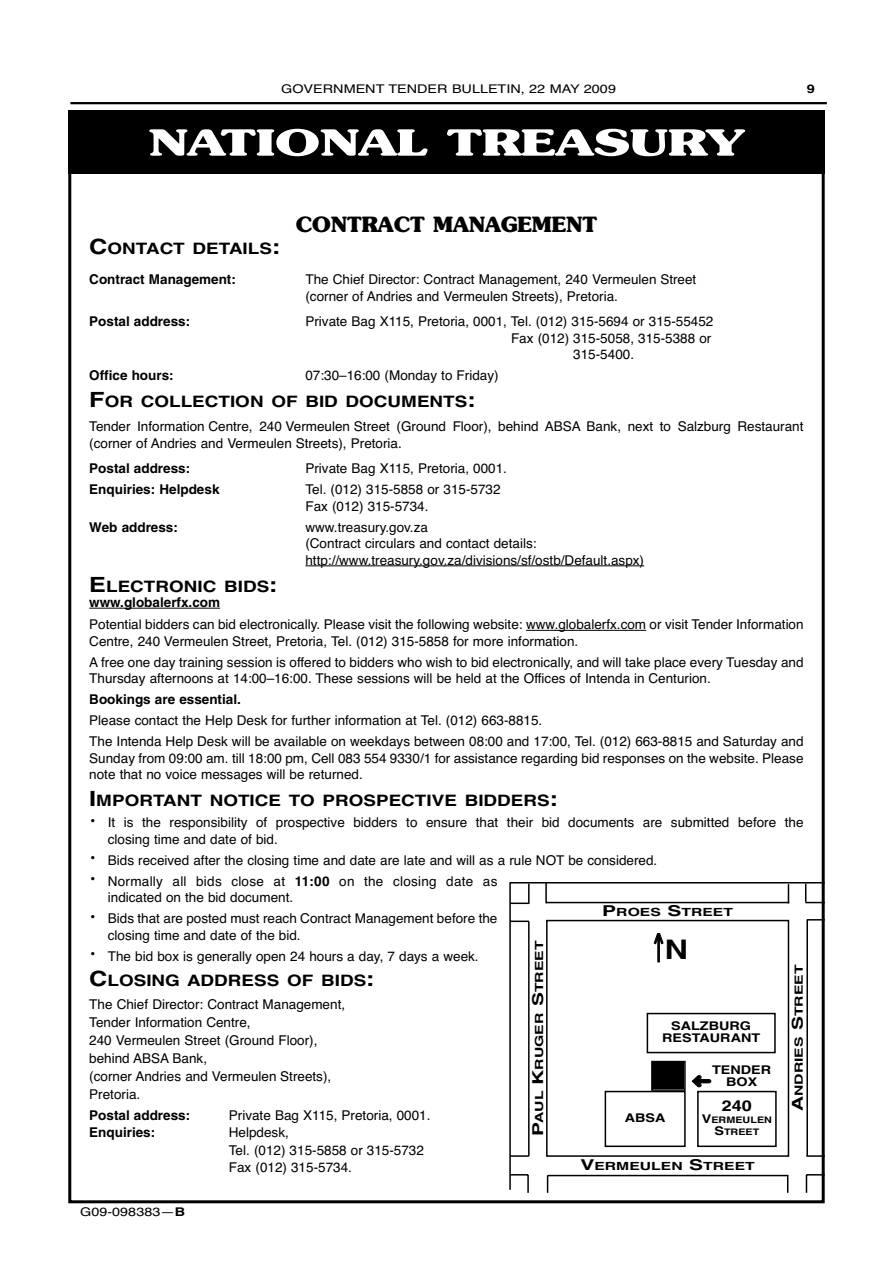
<style>
.page{position:relative;width:893px;height:1263px;background:#fff}
.page>*{position:absolute;margin:0;border:0;box-sizing:border-box;transform-origin:0 0}
.t1{font:700 36px "Souvenir";color:#fff;scale:1.4 1}
.t2{font:700 27px "Helvetica";color:#000;scale:1.2 1}
.t3{font:700 21px "Souvenir";color:#000}
.t4{font:700 15.75px "Helvetica";color:#000;scale:1.2 1}
.t5{font:700 15px "Helvetica";color:#000;scale:1.2 1}
.t6{font:13.5px/16.5px "Helvetica";color:#000}
.t7{font:700 13.5px "Helvetica";color:#000}
.t8{font:13.5px/16.5px "Helvetica";letter-spacing:.02em;color:#000}
.t9{font:12px "Helvetica";color:#000;scale:1.2 1}
.t10{font:700 12px/12px "Helvetica";color:#000;text-align:center;scale:1.2 1}
.t11{font:700 11.25px "Helvetica";color:#000;scale:1.4 1}
.t12{font:700 9px/12px "Helvetica";color:#000;text-align:center;scale:1.2 1}
.s1{font-size:21px}
.s2{font-size:15px}
.s3{font-weight:700}
.s4{font-size:12px}
</style>
<div class="page">
<hr style="left:70px;top:102px;width:756px;height:2px;background:#000">
<hr style="left:305px;top:566px;width:63px;height:1px;background:#000">
<hr style="left:368px;top:566px;width:52px;height:1px;background:#000">
<svg style="left:419px;top:566px;width:25px;height:1px"></svg>
<hr style="left:444px;top:566px;width:200px;height:1px;background:#000">
<hr style="left:89px;top:608px;width:32px;height:1px;background:#000">
<hr style="left:120px;top:608px;width:100px;height:1px;background:#000">
<svg style="left:526px;top:630px;width:28px;height:1px"></svg>
<hr style="left:554px;top:630px;width:92px;height:1px;background:#000">
<div style="left:68px;top:110px;width:756px;height:64px;background:#000"></div>
<svg style="left:511px;top:881px;width:314px;height:313px"></svg>
<div style="left:697px;top:1091px;width:79px;height:56px;border:2px solid #000"></div>
<div style="left:604px;top:1091px;width:81px;height:56px;border:2px solid #000"></div>
<div style="left:646px;top:1013px;width:129px;height:40px;border:2px solid #000"></div>
<div style="left:652px;top:1062px;width:32px;height:27px;background:#000"></div>
<div style="left:651px;top:1061px;width:34px;height:30px;border:2px solid #000"></div>
<svg style="left:528px;top:884px;width:1px;height:20px"></svg>
<svg style="left:511px;top:921px;width:18px;height:1px"></svg>
<svg style="left:805px;top:884px;width:1px;height:18px"></svg>
<svg style="left:806px;top:919px;width:18px;height:2px"></svg>
<hr style="left:510px;top:882px;width:314px;height:2px;background:#000">
<hr style="left:509px;top:882px;width:2px;height:308px;background:#000">
<svg style="left:692px;top:1076px;width:18px;height:11px"></svg>
<svg style="left:654px;top:934px;width:9px;height:28px"></svg>
<p class="t9" style="left:281px;top:84px;width:280px">GOVERNMENT TENDER BULLETIN, 22 MAY 2009</p>
<p class="t10" style="left:806px;top:84px;width:8px">9</p>
<h1 class="t1" style="left:149px;top:128px;width:427px">NATIONAL TREASURY</h1>
<h3 class="t3" style="left:296px;top:216px;width:303px">CONTRACT MANAGEMENT</h3>
<p class="t4" style="left:89px;top:243px;width:161px"><span class="s1">C</span>ONTACT DETAILS<span class="s1">:</span></p>
<p class="t7" style="left:89px;top:275px;width:148px">Contract Management:</p>
<p class="t6" style="left:305px;top:273px;width:392px">The Chief Director: Contract Management, 240 Vermeulen Street (corner of Andries and Vermeulen Streets), Pretoria.</p>
<p class="t7" style="left:89px;top:317px;width:102px">Postal address:</p>
<p class="t6" style="left:305px;top:315px;width:409px">Private Bag X115, Pretoria, 0001, Tel. (012) 315-5694 or 315-55452</p>
<p class="t6" style="left:511px;top:331px;width:202px">Fax (012) 315-5058, 315-5388 or</p>
<p class="t6" style="left:573px;top:348px;width:62px">315-5400.</p>
<p class="t7" style="left:89px;top:371px;width:86px">Office hours:</p>
<p class="t6" style="left:305px;top:369px;width:195px">07:30–16:00 (Monday to Friday)</p>
<p class="t4" style="left:89px;top:396px;width:323px"><span class="s1">F</span>OR COLLECTION OF BID DOCUMENTS<span class="s1">:</span></p>
<p class="t6" style="left:89px;top:420px;width:715px">Tender Information Centre, 240 Vermeulen Street (Ground Floor), behind ABSA Bank, next to Salzburg Restaurant (corner of Andries and Vermeulen Streets), Pretoria.</p>
<p class="t7" style="left:89px;top:464px;width:102px">Postal address:</p>
<p class="t6" style="left:305px;top:462px;width:203px">Private Bag X115, Pretoria, 0001.</p>
<p class="t7" style="left:89px;top:485px;width:132px">Enquiries: Helpdesk</p>
<p class="t6" style="left:305px;top:483px;width:197px">Tel. (012) 315-5858 or 315-5732<br>Fax (012) 315-5734.</p>
<p class="t7" style="left:89px;top:522px;width:90px">Web address:</p>
<p class="t6" style="left:305px;top:520px;width:340px">www.treasury.gov.za<br>(Contract circulars and contact details: http://www.treasury.gov.za/divisions/sf/ostb/Default.aspx)</p>
<p class="t4" style="left:89px;top:581px;width:158px"><span class="s1">E</span>LECTRONIC BIDS<span class="s1">:</span></p>
<p class="t7" style="left:89px;top:597px;width:132px">www.globalerfx.com</p>
<p class="t6" style="left:89px;top:618px;width:715px">Potential bidders can bid electronically. Please visit the following website: www.globalerfx.com or visit Tender Information<br>Centre, 240 Vermeulen Street, Pretoria, Tel. (012) 315-5858 for more information.</p>
<p class="t6" style="left:89px;top:655px;width:715px">A free one day training session is offered to bidders who wish to bid electronically, and will take place every Tuesday and<br>Thursday afternoons at 14:00–16:00. These sessions will be held at the Offices of Intenda in Centurion.</p>
<p class="t7" style="left:89px;top:695px;width:153px">Bookings are essential.</p>
<p class="t6" style="left:89px;top:711px;width:715px;line-height:21px">Please contact the Help Desk for further information at Tel. (012) 663-8815.<br>The Intenda Help Desk will be available on weekdays between 08:00 and 17:00, Tel. (012) 663-8815 and Saturday and</p>
<p class="t6" style="left:89px;top:751px;width:715px">Sunday from 09:00 am. till 18:00 pm, Cell 083 554 9330/1 for assistance regarding bid responses on the website. Please note that no voice messages will be returned.</p>
<p class="t4" style="left:89px;top:795px;width:392px"><span class="s1">I</span>MPORTANT NOTICE TO PROSPECTIVE BIDDERS<span class="s1">:</span></p>
<p class="t6" style="left:108px;top:816px;width:697px;text-indent:-19px"><span class="s2">•</span> It is the responsibility of prospective bidders to ensure that their bid documents are submitted before the closing time and date of bid.</p>
<p class="t6" style="left:89px;top:853px;width:569px"><span class="s2">•</span> Bids received after the closing time and date are late and will as a rule NOT be considered.</p>
<p class="t8" style="left:108px;top:874px;width:391px;text-indent:-19px"><span class="s2">•</span> Normally all bids close at <span class="s3">11:00</span> on the closing date as indicated on the bid document.</p>
<p class="t6" style="left:108px;top:912px;width:391px;text-indent:-19px"><span class="s2">•</span> Bids that are posted must reach Contract Management before the closing time and date of the bid.</p>
<p class="t6" style="left:89px;top:949px;width:391px"><span class="s2">•</span> The bid box is generally open 24 hours a day, 7 days a week.</p>
<p class="t4" style="left:89px;top:975px;width:239px"><span class="s1">C</span>LOSING ADDRESS OF BIDS<span class="s1">:</span></p>
<p class="t6" style="left:89px;top:996px;width:257px;line-height:18px">The Chief Director: Contract Management,<br>Tender Information Centre,<br>240 Vermeulen Street (Ground Floor), behind ABSA Bank,<br>(corner Andries and Vermeulen Streets),<br>Pretoria.</p>
<p class="t7" style="left:89px;top:1110px;width:102px">Postal address:</p>
<p class="t6" style="left:229px;top:1108px;width:203px">Private Bag X115, Pretoria, 0001.</p>
<p class="t7" style="left:89px;top:1128px;width:68px">Enquiries:</p>
<p class="t6" style="left:229px;top:1125px;width:197px;line-height:17.5px">Helpdesk,<br>Tel. (012) 315-5858 or 315-5732<br>Fax (012) 315-5734.</p>
<p class="t11" style="left:602px;top:908px;width:95px"><span class="s2">P</span>ROES <span class="s2">S</span>TREET</p>
<h2 class="t2" style="left:665px;top:940px;width:21px">N</h2>
<p class="t11" style="left:535px;top:1136px;width:141px;rotate:-90deg"><span class="s2">P</span>AUL <span class="s2">K</span>RUGER <span class="s2">S</span>TREET</p>
<p class="t11" style="left:794px;top:1111px;width:106px;rotate:-90deg"><span class="s2">A</span>NDRIES <span class="s2">S</span>TREET</p>
<p class="t10" style="left:662px;top:1021px;width:83px">SALZBURG<br>RESTAURANT</p>
<p class="t10" style="left:712px;top:1065px;width:51px">TENDER<br>BOX</p>
<p class="t5" style="left:721px;top:1100px;width:27px">240</p>
<p class="t12" style="left:701px;top:1115px;width:60px"><span class="s4">V</span>ERMEULEN<br><span class="s4">S</span>TREET</p>
<p class="t10" style="left:624px;top:1113px;width:35px">ABSA</p>
<p class="t11" style="left:580px;top:1162px;width:126px"><span class="s2">V</span>ERMEULEN <span class="s2">S</span>TREET</p>
<p class="t9" style="left:80px;top:1207px;width:89px">G09-098383—<span class="s3">B</span></p>
</div>
